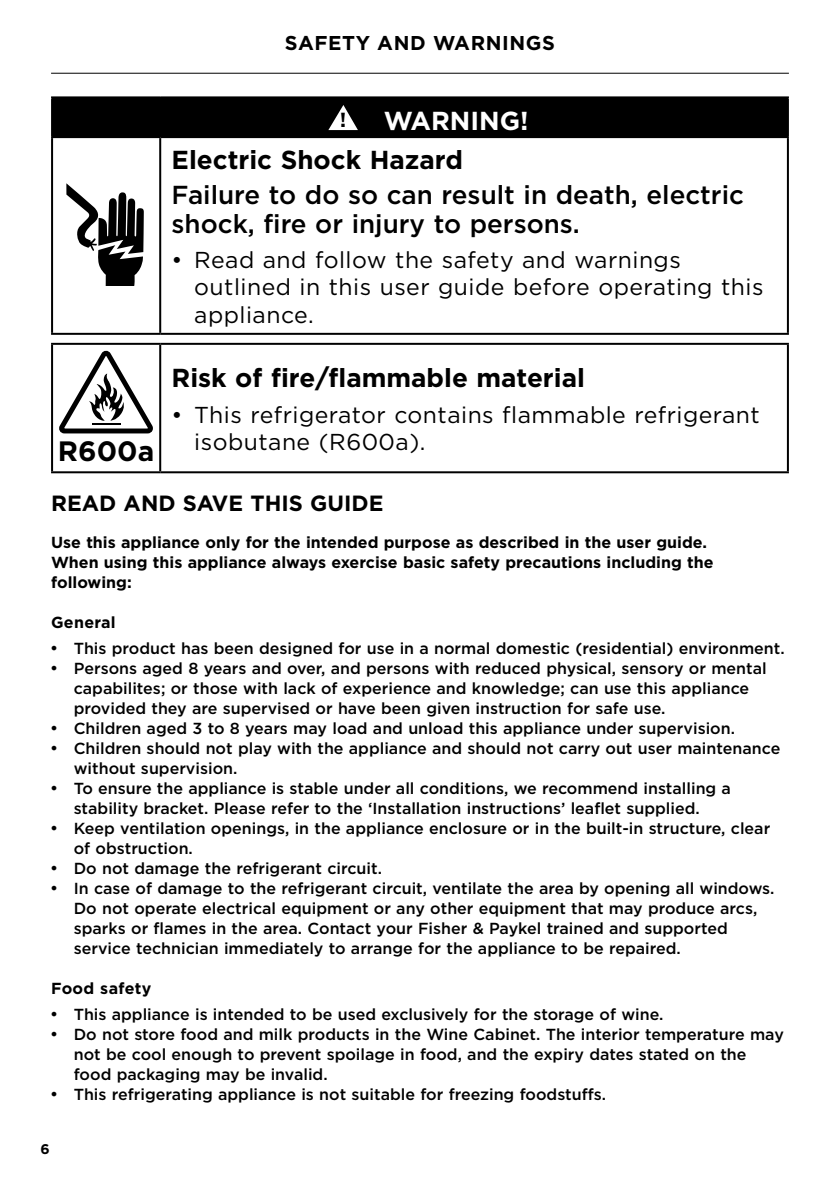
<style>
.page{position:relative;width:840px;height:1191px;background:#fff}
.page>*{position:absolute;margin:0;border:0;box-sizing:border-box;transform-origin:0 0}
.t1{font:700 28px "Gotham";color:#000}
.t2{font:500 26px/29px "Gotham";color:#000}
.t3{font:700 26px "Gotham";color:#000}
.t4{font:700 26px "Gotham";color:#fff}
.t5{font:23px/27px "Gotham";letter-spacing:.02em;color:#000}
.t6{font:700 22px "Gotham";color:#000}
.t7{font:700 20.4px "Gotham";color:#000}
.t8{font:700 20px "Gotham";letter-spacing:.03em;color:#000}
.t9{font:500 16px/20px "Gotham";color:#000}
.t10{font:700 16px/20px "Gotham";color:#000}
.t11{font:700 16px "Gotham";letter-spacing:.02em;color:#000}
.t12{font:700 14px "Gotham";color:#000}
</style>
<div class="page">
<hr style="left:51px;top:73px;width:737px;height:1px;background:#000">
<div style="left:52px;top:97px;width:735px;height:40px;background:#000"></div>
<hr style="left:51px;top:96px;width:109px;height:2px;background:#000">
<hr style="left:51px;top:98px;width:2px;height:38px;background:#000">
<hr style="left:160px;top:96px;width:628px;height:2px;background:#000">
<hr style="left:786px;top:98px;width:2px;height:38px;background:#000">
<hr style="left:51px;top:136px;width:109px;height:2px;background:#000">
<hr style="left:51px;top:138px;width:2px;height:195px;background:#000">
<hr style="left:160px;top:136px;width:628px;height:2px;background:#000">
<hr style="left:159px;top:138px;width:2px;height:195px;background:#000">
<hr style="left:786px;top:138px;width:2px;height:195px;background:#000">
<hr style="left:51px;top:333px;width:109px;height:2px;background:#000">
<hr style="left:160px;top:333px;width:628px;height:2px;background:#000">
<svg style="left:328px;top:105px;width:30px;height:25px"></svg>
<svg style="left:67px;top:184px;width:77px;height:102px"></svg>
<hr style="left:160px;top:343px;width:628px;height:2px;background:#000">
<hr style="left:786px;top:345px;width:2px;height:126px;background:#000">
<hr style="left:160px;top:471px;width:628px;height:2px;background:#000">
<hr style="left:51px;top:343px;width:109px;height:2px;background:#000">
<hr style="left:51px;top:345px;width:2px;height:126px;background:#000">
<hr style="left:159px;top:345px;width:2px;height:126px;background:#000">
<hr style="left:51px;top:471px;width:109px;height:2px;background:#000">
<svg style="left:60px;top:350px;width:93px;height:84px"></svg>
<p class="t8" style="left:285px;top:30px;width:271px">SAFETY AND WARNINGS</p>
<h1 class="t1" style="left:58px;top:432px;width:98px">R600a</h1>
<p class="t7" style="left:340px;top:106px;width:8px">!</p>
<h2 class="t4" style="left:383px;top:103px;width:146px">WARNING!</h2>
<h2 class="t3" style="left:171px;top:143px;width:293px">Electric Shock Hazard</h2>
<h2 class="t2" style="left:171px;top:180px;width:573px">Failure to do so can result in death, electric shock, fire or injury to persons.</h2>
<h3 class="t5" style="left:194px;top:246px;width:570px;text-indent:-23px">• Read and follow the safety and warnings outlined in this user guide before operating this appliance.</h3>
<h2 class="t3" style="left:171px;top:361px;width:414px">Risk of fire/flammable material</h2>
<h3 class="t5" style="left:194px;top:400px;width:566px;text-indent:-23px">• This refrigerator contains flammable refrigerant isobutane (R600a).</h3>
<h3 class="t6" style="left:51px;top:489px;width:334px">READ AND SAVE THIS GUIDE</h3>
<p class="t10" style="left:51px;top:532px;width:663px">Use this appliance only for the intended purpose as described in the user guide.<br>When using this appliance always exercise basic safety precautions including the following:</p>
<p class="t11" style="left:51px;top:612px;width:66px">General</p>
<p class="t9" style="left:74px;top:638px;width:712px">This product has been designed for use in a normal domestic (residential) environment.<br>Persons aged 8 years and over, and persons with reduced physical, sensory or mental capabilites; or those with lack of experience and knowledge; can use this appliance provided they are supervised or have been given instruction for safe use.<br>Children aged 3 to 8 years may load and unload this appliance under supervision.<br>Children should not play with the appliance and should not carry out user maintenance without supervision.<br>To ensure the appliance is stable under all conditions, we recommend installing a stability bracket. Please refer to the ‘Installation instructions’ leaflet supplied.<br>Keep ventilation openings, in the appliance enclosure or in the built-in structure, clear of obstruction.<br>Do not damage the refrigerant circuit.<br>In case of damage to the refrigerant circuit, ventilate the area by opening all windows.<br>Do not operate electrical equipment or any other equipment that may produce arcs, sparks or flames in the area. Contact your Fisher &amp; Paykel trained and supported service technician immediately to arrange for the appliance to be repaired.</p>
<p class="t11" style="left:51px;top:978px;width:102px">Food safety</p>
<p class="t9" style="left:74px;top:1004px;width:711px">This appliance is intended to be used exclusively for the storage of wine.<br>Do not store food and milk products in the Wine Cabinet. The interior temperature may not be cool enough to prevent spoilage in food, and the expiry dates stated on the food packaging may be invalid.<br>This refrigerating appliance is not suitable for freezing foodstuffs.</p>
<p class="t12" style="left:41px;top:1139px;width:11px">6</p>
</div>
